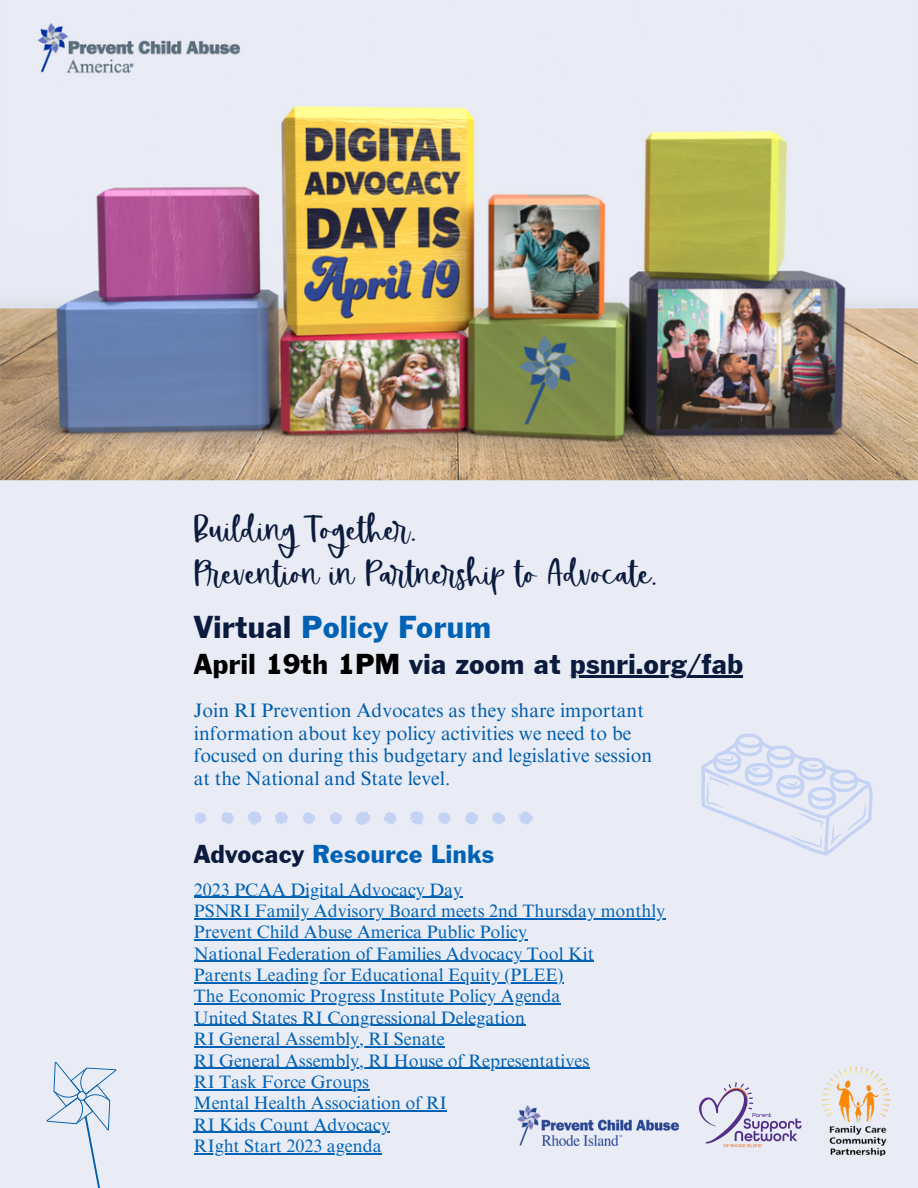
<style>
.page{position:relative;width:918px;height:1188px;background:#e9ecf5}
.page>*{position:absolute;margin:0;border:0;box-sizing:border-box;transform-origin:0 0}
.t1{font:37.5px/43.8px "Wildberry";color:#0b1b3d}
.t2{font:33px "Franklin Gothic";color:#0062b5}
.t3{font:30px "Franklin Gothic";color:#0b1b3d}
.t4{font:27px "Franklin Gothic";color:#0062b5}
.t5{font:19.5px/22.5px "Times NRMT Pro";color:#005dab}
.t6{font:18px/21.3px "Times NRMT Pro";color:#0062b5}
.s1{color:#0b1b3d}
.s2{color:#000}
</style>
<div class="page">
<img style="left:0;top:23px;width:918px;height:457px">
<svg style="left:46px;top:1061px;width:71px;height:127px"></svg>
<svg style="left:355px;top:811px;width:15px;height:14px"></svg>
<svg style="left:248px;top:811px;width:14px;height:14px"></svg>
<svg style="left:465px;top:812px;width:13px;height:13px"></svg>
<svg style="left:384px;top:812px;width:13px;height:13px"></svg>
<svg style="left:221px;top:812px;width:13px;height:13px"></svg>
<svg style="left:329px;top:812px;width:13px;height:12px"></svg>
<svg style="left:438px;top:812px;width:13px;height:12px"></svg>
<svg style="left:302px;top:812px;width:14px;height:12px"></svg>
<svg style="left:194px;top:812px;width:13px;height:12px"></svg>
<svg style="left:275px;top:812px;width:13px;height:13px"></svg>
<svg style="left:518px;top:811px;width:15px;height:14px"></svg>
<svg style="left:410px;top:811px;width:14px;height:14px"></svg>
<svg style="left:492px;top:812px;width:13px;height:12px"></svg>
<svg style="left:701px;top:733px;width:172px;height:123px"></svg>
<hr style="left:194px;top:897px;width:268px;height:1px;background:#0062b5">
<hr style="left:194px;top:918px;width:471px;height:1px;background:#0062b5">
<hr style="left:194px;top:939px;width:333px;height:2px;background:#0062b5">
<hr style="left:194px;top:961px;width:400px;height:1px;background:#0062b5">
<hr style="left:194px;top:982px;width:369px;height:1px;background:#0062b5">
<hr style="left:194px;top:1004px;width:366px;height:1px;background:#0062b5">
<hr style="left:194px;top:1025px;width:331px;height:1px;background:#0062b5">
<hr style="left:194px;top:1046px;width:251px;height:1px;background:#0062b5">
<hr style="left:194px;top:1068px;width:395px;height:1px;background:#0062b5">
<hr style="left:194px;top:1089px;width:175px;height:1px;background:#0062b5">
<hr style="left:194px;top:1110px;width:253px;height:2px;background:#0062b5">
<hr style="left:194px;top:1132px;width:196px;height:1px;background:#0062b5">
<hr style="left:194px;top:1153px;width:188px;height:1px;background:#0062b5">
<img style="left:517px;top:1106px;width:161px;height:39px">
<img style="left:699px;top:1082px;width:124px;height:66px">
<hr style="left:570px;top:676px;width:173px;height:2px;background:#0b1b3d">
<img style="left:823px;top:1068px;width:66px;height:88px">
<h1 class="t1" style="left:194px;top:513px;width:465px">Building Together.<br>Prevention in Partnership to Advocate.</h1>
<h2 class="t2" style="left:194px;top:615px;width:299px"><span class="s1">Virtual</span> Policy Forum</h2>
<h3 class="t3" style="left:194px;top:653px;width:551px"><span class="s2">April 19th 1PM</span> via zoom at psnri.org/fab</h3>
<p class="t5" style="left:194px;top:702px;width:460px">Join RI Prevention Advocates as they share important information about key policy activities we need to be focused on during this budgetary and legislative session at the National and State level.</p>
<h3 class="t4" style="left:194px;top:845px;width:302px"><span class="s1">Advocacy</span> Resource Links</h3>
<p class="t6" style="left:194px;top:881px;width:473px">2023 PCAA Digital Advocacy Day<br>PSNRI Family Advisory Board meets 2nd Thursday monthly Prevent Child Abuse America Public Policy<br>National Federation of Families Advocacy Tool Kit<br>Parents Leading for Educational Equity (PLEE)<br>The Economic Progress Institute Policy Agenda<br>United States RI Congressional Delegation<br>RI General Assembly, RI Senate<br>RI General Assembly, RI House of Representatives<br>RI Task Force Groups<br>Mental Health Association of RI<br>RI Kids Count Advocacy<br>RIght Start 2023 agenda</p>
</div>
